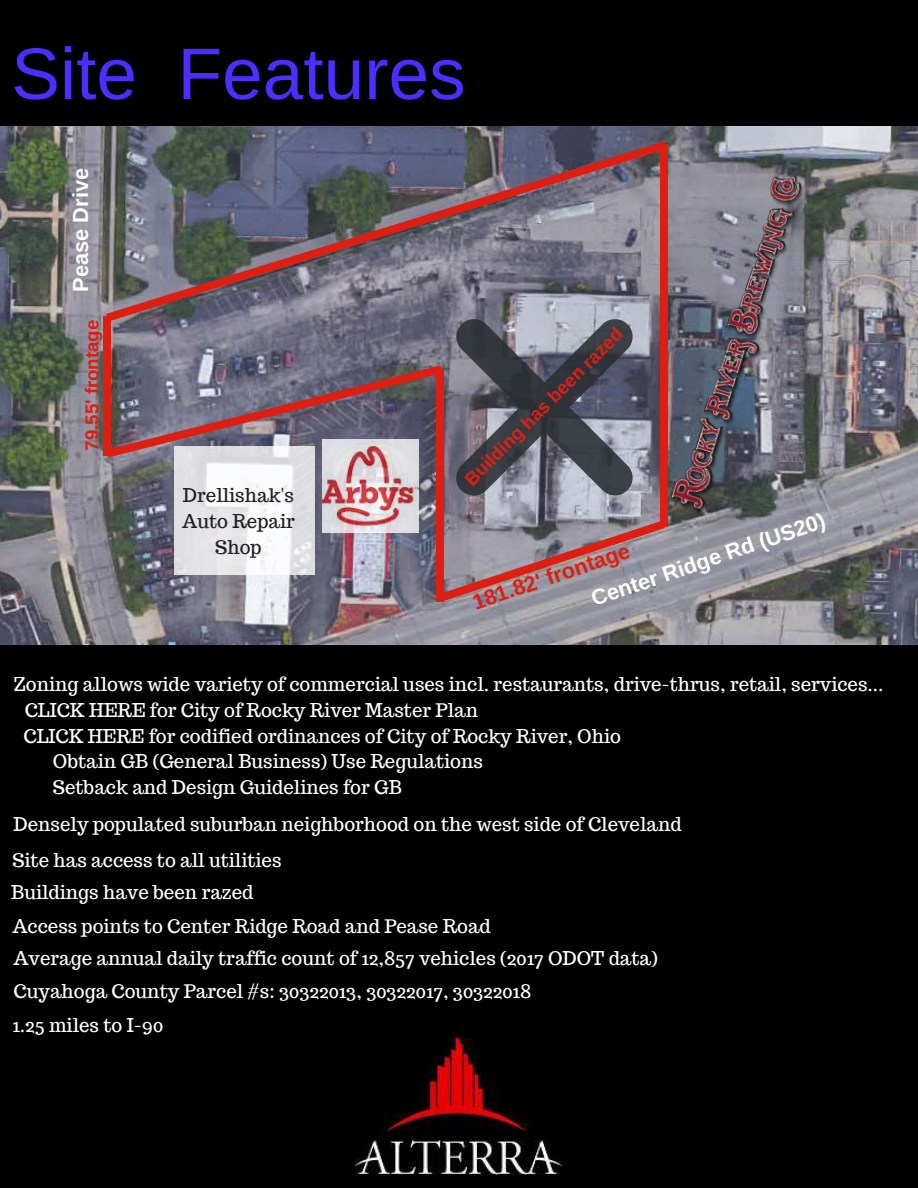
<style>
.page{position:relative;width:918px;height:1188px;background:#000}
.page>*{position:absolute;margin:0;border:0;box-sizing:border-box;transform-origin:0 0}
.t1{font:73.05px "Arimo";color:#4c2eff}
.t2{font:700 21.75px "Arimo";color:#fff}
.t3{font:700 21.75px "Arimo";color:#dd1f13}
.t4{font:18.75px/32.7px "Trocchi";color:#fff}
.t5{font:18.75px/25.8px "Trocchi";color:#231f20;text-align:center}
.t6{font:700 18.75px "Arimo";color:#dd1f13}
.t7{font:700 18.6px "Arimo";color:#dd1f13}
</style>
<div class="page">
<img style="left:0;top:126px;width:918px;height:519px">
<img style="left:354px;top:1038px;width:208px;height:136px">
<svg style="left:444px;top:507px;width:221px;height:94px;background:#9b8a92"></svg>
<div style="left:436px;top:556px;width:8px;height:46px;background:#dd1f13"></div>
<div style="left:436px;top:415px;width:8px;height:142px;background:#dd1f13"></div>
<div style="left:660px;top:481px;width:8px;height:46px;background:#dd1f13"></div>
<div style="left:660px;top:144px;width:8px;height:46px;background:#dd1f13"></div>
<div style="left:660px;top:188px;width:8px;height:294px;background:#dd1f13"></div>
<div style="left:103px;top:410px;width:8px;height:46px;background:#dd1f13"></div>
<div style="left:103px;top:316px;width:8px;height:46px;background:#dd1f13"></div>
<div style="left:103px;top:360px;width:8px;height:51px;background:#dd1f13"></div>
<svg style="left:106px;top:127px;width:561px;height:369px;background:#706873"></svg>
<img style="left:668px;top:150px;width:164px;height:369px">
<img style="left:323px;top:440px;width:95px;height:92px">
<svg style="left:174px;top:447px;width:141px;height:128px;background:#eaeaec"></svg>
<h1 class="t1" style="left:11px;top:33px;width:456px">Site Features</h1>
<p class="t2" style="left:69px;top:292px;width:125px;rotate:-90deg">Pease Drive</p>
<p class="t6" style="left:81px;top:451px;width:133px;rotate:-90deg">79.55' frontage</p>
<p class="t5" style="left:182px;top:482px;width:114px">Drellishak's<br>Auto Repair<br>Shop</p>
<p class="t7" style="left:460px;top:475px;width:216px;rotate:-45deg">Building has been razed</p>
<p class="t2" style="left:588px;top:588px;width:247px;rotate:-19deg">Center Ridge Rd (US20)</p>
<p class="t3" style="left:469px;top:592px;width:166px;rotate:-19deg">181.82' frontage</p>
<p class="t4" style="left:14px;top:667px;width:872px">Zoning allows wide variety of commercial uses incl. restaurants, drive-thrus, retail, services...</p>
<p class="t4" style="left:24px;top:719px;width:599px">CLICK HERE for codified ordinances of City of Rocky River, Ohio</p>
<p class="t4" style="left:25px;top:693px;width:455px">CLICK HERE for City of Rocky River Master Plan</p>
<p class="t4" style="left:53px;top:749px;width:432px;line-height:25.8px">Obtain GB (General Business) Use Regulations<br>Setback and Design Guidelines for GB</p>
<p class="t4" style="left:14px;top:808px;width:670px">Densely populated suburban neighborhood on the west side of Cleveland</p>
<p class="t4" style="left:12px;top:844px;width:271px">Site has access to all utilities</p>
<p class="t4" style="left:11px;top:876px;width:244px">Buildings have been razed</p>
<p class="t4" style="left:12px;top:909px;width:647px">Access points to Center Ridge Road and Pease Road<br>Average annual daily traffic count of 12,857 vehicles (2017 ODOT data)</p>
<p class="t4" style="left:14px;top:975px;width:519px">Cuyahoga County Parcel #s: 30322013, 30322017, 30322018</p>
<p class="t4" style="left:12px;top:1008px;width:152px">1.25 miles to I-90</p>
</div>
